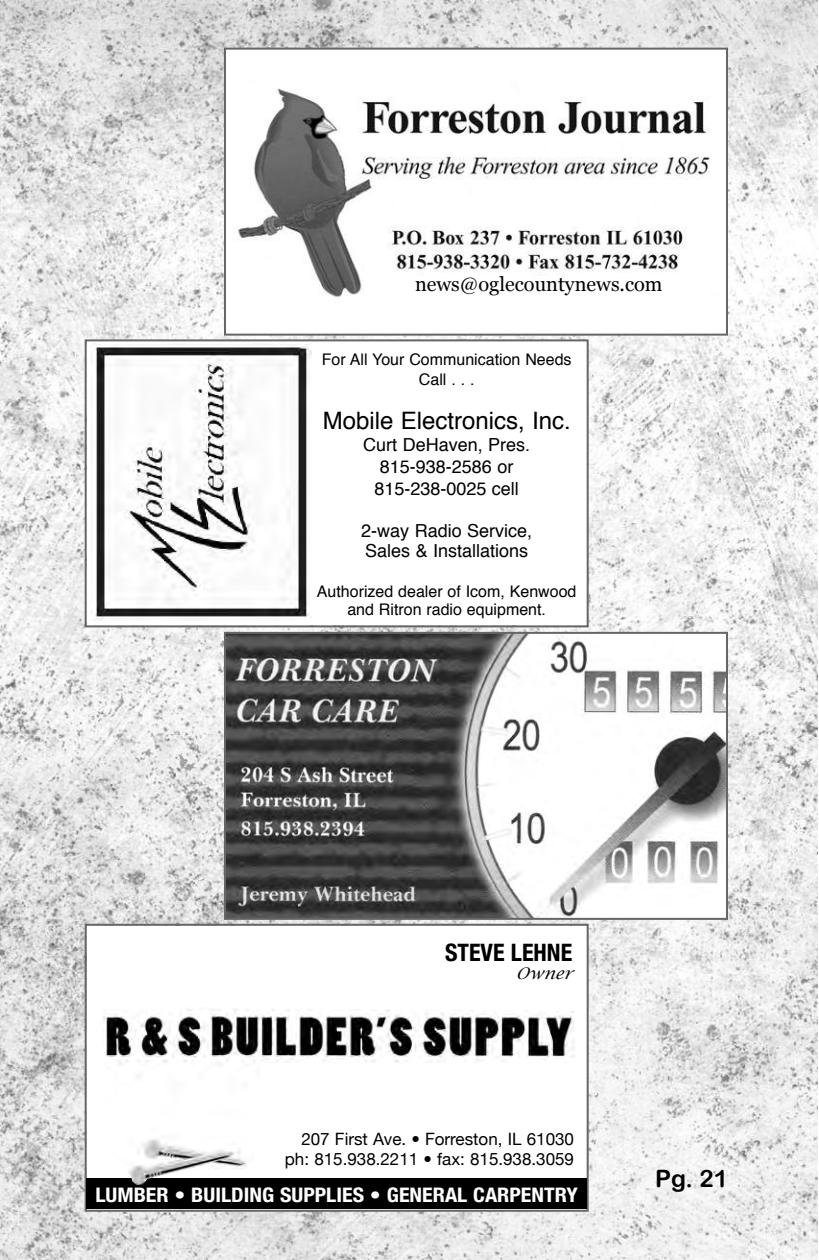
<style>
.page{position:relative;width:819px;height:1260px;background:#fff}
.page>*{position:absolute;margin:0;border:0;box-sizing:border-box;transform-origin:0 0}
.t1{font:24px "Helvetica";color:#000}
.t2{font:700 condensed 24px "Helvetica Neue";color:#000}
.t3{font:24px "Arial Rounded MT Bold";color:#000}
.t4{font:700 condensed 20px "Helvetica Neue";color:#fff;scale:1.1 1}
.t5{font:20px "Georgia";color:#000}
.t6{font:18px/22px "Helvetica";color:#000;text-align:center}
.t7{font:17px/20px "Helvetica Neue";color:#000;text-align:right}
.t8{font:16px/20px "Helvetica";color:#000;text-align:center}
.t9{font:italic 16px "Lucida Calligraphy";color:#000}
</style>
<div class="page">
<img style="left:0;top:0;width:818px;height:1260px">
<img style="left:227px;top:51px;width:498px;height:282px">
<div style="left:224px;top:48px;width:504px;height:288px;border:2px solid #666"></div>
<div style="left:87px;top:341px;width:500px;height:284px;background:#fff"></div>
<div style="left:85px;top:339px;width:504px;height:288px;border:2px solid #666"></div>
<img style="left:91px;top:344px;width:221px;height:276px">
<div style="left:87px;top:926px;width:500px;height:284px;background:#fff"></div>
<div style="left:85px;top:924px;width:504px;height:288px;border:2px solid #666"></div>
<div style="left:87px;top:1178px;width:500px;height:31px;background:#000"></div>
<img style="left:103px;top:1009px;width:472px;height:176px">
<img style="left:227px;top:635px;width:498px;height:282px">
<div style="left:224px;top:632px;width:504px;height:288px;border:2px solid #666"></div>
<div style="left:374px;top:276px;width:330px;height:36px;background:#fff"></div>
<p class="t5" style="left:415px;top:273px;width:249px">news@oglecountynews.com</p>
<p class="t8" style="left:322px;top:350px;width:251px">For All Your Communication Needs<br>Call . . .</p>
<h1 class="t1" style="left:323px;top:410px;width:250px">Mobile Electronics, Inc.</h1>
<p class="t6" style="left:363px;top:435px;width:169px">Curt DeHaven, Pres.<br>815-938-2586 or<br>815-238-0025 cell</p>
<p class="t6" style="left:361px;top:522px;width:172px;line-height:20px;text-align:left">2-way Radio Service,<br>Sales &amp; Installations</p>
<p class="t8" style="left:317px;top:583px;width:261px;line-height:18px">Authorized dealer of Icom, Kenwood and Ritron radio equipment.</p>
<h1 class="t2" style="left:445px;top:938px;width:129px">STEVE LEHNE</h1>
<p class="t9" style="left:516px;top:963px;width:58px">Owner</p>
<p class="t7" style="left:285px;top:1129px;width:291px">207 First Ave. • Forreston, IL 61030 ph: 815.938.2211 • fax: 815.938.3059</p>
<p class="t4" style="left:95px;top:1182px;width:440px">LUMBER • BUILDING SUPPLIES • GENERAL CARPENTRY</p>
<h1 class="t3" style="left:655px;top:1165px;width:74px">Pg. 21</h1>
</div>
